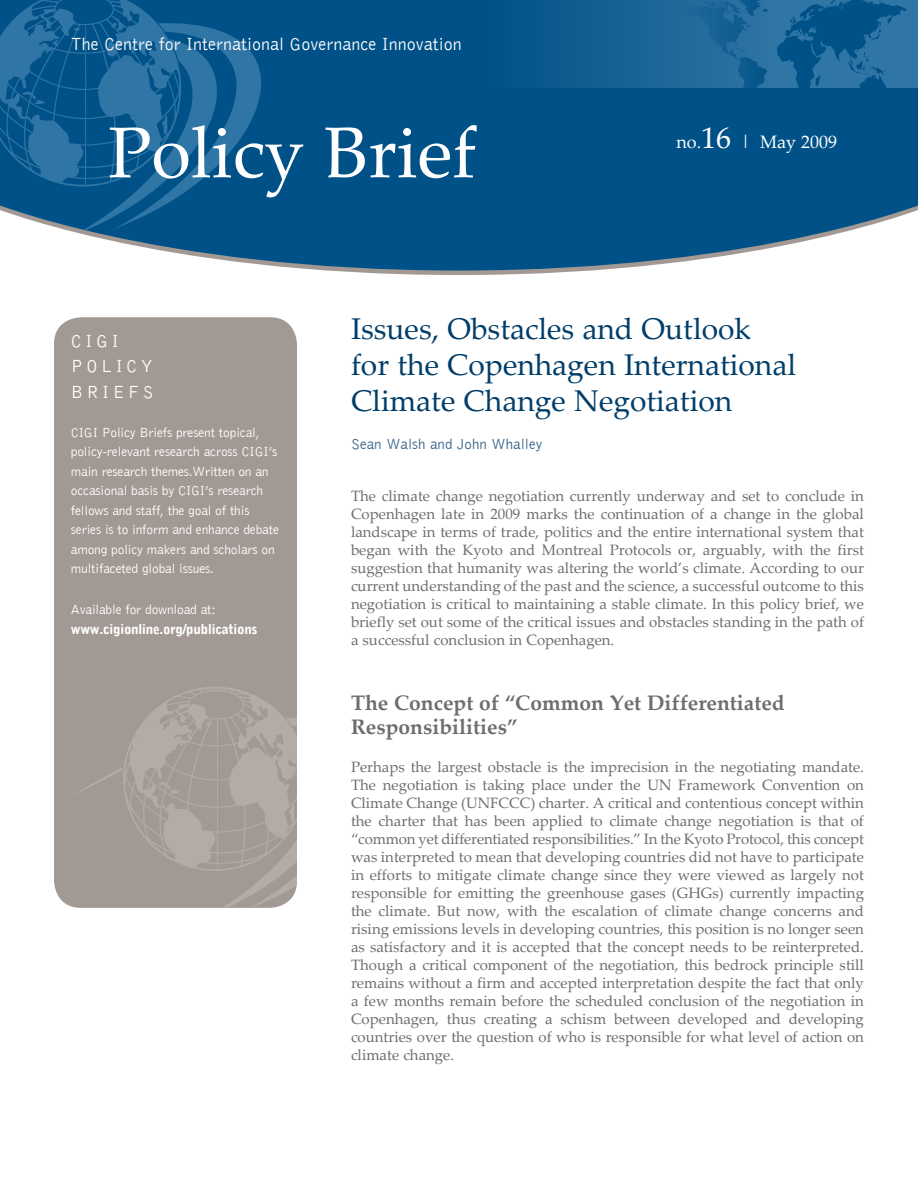
<style>
.page{position:relative;width:918px;height:1188px;background:#fff}
.page>*{position:absolute;margin:0;border:0;box-sizing:border-box;transform-origin:0 0}
.t1{font:72px "Palatino Linotype";color:#fff}
.t2{font:30px/36px "Palatino Linotype";color:#003e69}
.t3{font:700 21px/24px "Palatino Linotype";color:#6c6d70}
.t4{font:300 18px "Bell Gothic";color:#fff}
.t5{font:300 18px/25.5px "Bell Gothic";letter-spacing:.2em;color:#fff}
.t6{font:18px "Palatino Linotype";color:#fff}
.t7{font:15px/18px "Palatino Linotype";color:#6c6d70;text-align:justify}
.t8{font:300 15px "Bell Gothic";color:#37638a}
.t9{font:300 13.5px/19.5px "Bell Gothic";letter-spacing:-.015em;color:#fff}
.t10{font:900 13.5px "Bell Gothic";letter-spacing:-.015em;color:#fff}
.s1{font-size:30px}
</style>
<div class="page">
<svg style="left:104px;top:88px;width:814px;height:183px;background:#1a6191"></svg>
<svg style="left:0;top:88px;width:279px;height:151px;background:#176193"></svg>
<svg style="left:0;top:0;width:918px;height:88px;background:#0d5b8f"></svg>
<svg style="left:680px;top:0;width:227px;height:88px;background:#1c6799"></svg>
<div style="left:54px;top:317px;width:243px;height:591px;background:#a39994;border-radius:27px"></div>
<svg style="left:71px;top:687px;width:226px;height:221px"></svg>
<p class="t4" style="left:71px;top:35px;width:393px">The Centre for International Governance Innovation</p>
<h1 class="t1" style="left:108px;top:102px;width:370px">Policy Brief</h1>
<p class="t6" style="left:676px;top:129px;width:162px">no.<span class="s1">16</span> | May 2009</p>
<p class="t5" style="left:71px;top:328px;width:85px">CIGI<br>POLICY<br>BRIEFS</p>
<p class="t9" style="left:71px;top:423px;width:210px">CIGI Policy Briefs present topical, policy-relevant research across CIGI’s main research themes.Written on an occasional basis by CIGI’s research fellows and staff, the goal of this series is to inform and enhance debate among policy makers and scholars on multifaceted global issues.</p>
<p class="t9" style="left:71px;top:600px;width:147px">Available for download at:</p>
<p class="t10" style="left:71px;top:621px;width:188px">www.cigionline.org/publications</p>
<h2 class="t2" style="left:351px;top:310px;width:447px">Issues, Obstacles and Outlook for the Copenhagen International<br>Climate Change Negotiation</h2>
<p class="t8" style="left:351px;top:436px;width:193px">Sean Walsh and John Whalley</p>
<p class="t7" style="left:351px;top:487px;width:515px">The climate change negotiation currently underway and set to conclude in Copenhagen late in 2009 marks the continuation of a change in the global landscape in terms of trade, politics and the entire international system that began with the Kyoto and Montreal Protocols or, arguably, with the first suggestion that humanity was altering the world’s climate. According to our current understanding of the past and the science, a successful outcome to this negotiation is critical to maintaining a stable climate. In this policy brief, we briefly set out some of the critical issues and obstacles standing in the path of a successful conclusion in Copenhagen.</p>
<h3 class="t3" style="left:351px;top:690px;width:435px">The Concept of “Common Yet Differentiated<br>Responsibilities”</h3>
<p class="t7" style="left:351px;top:757px;width:515px">Perhaps the largest obstacle is the imprecision in the negotiating mandate.<br>The negotiation is taking place under the UN Framework Convention on Climate Change (UNFCCC) charter. A critical and contentious concept within the charter that has been applied to climate change negotiation is that of “common yet differentiated responsibilities.” In the Kyoto Protocol, this concept was interpreted to mean that developing countries did not have to participate in efforts to mitigate climate change since they were viewed as largely not responsible for emitting the greenhouse gases (GHGs) currently impacting the climate. But now, with the escalation of climate change concerns and rising emissions levels in developing countries, this position is no longer seen as satisfactory and it is accepted that the concept needs to be reinterpreted.<br>Though a critical component of the negotiation, this bedrock principle still remains without a firm and accepted interpretation despite the fact that only a few months remain before the scheduled conclusion of the negotiation in Copenhagen, thus creating a schism between developed and developing countries over the question of who is responsible for what level of action on climate change.</p>
</div>
